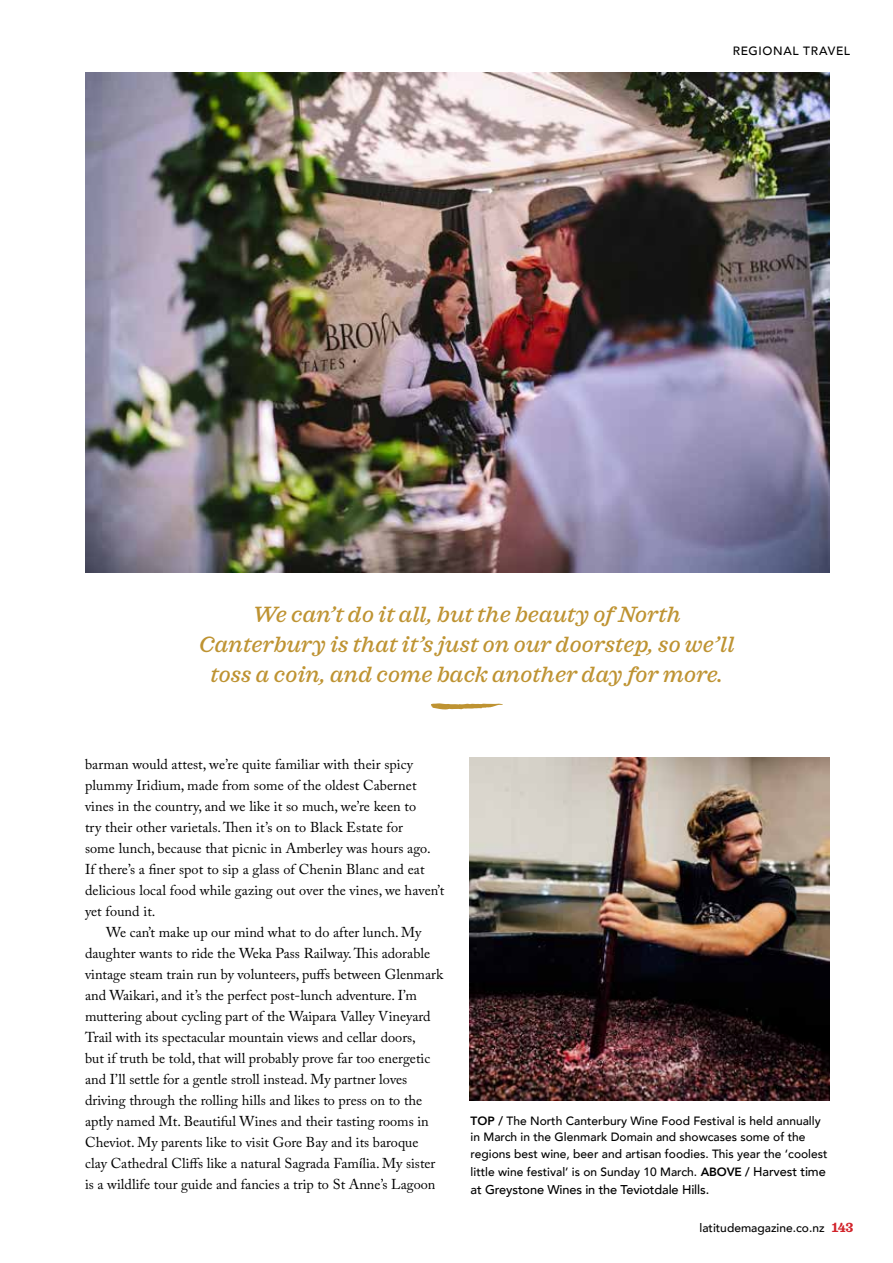
<style>
.page{position:relative;width:893px;height:1263px;background:#fff}
.page>*{position:absolute;margin:0;border:0;box-sizing:border-box;transform-origin:0 0}
.t1{font:italic 500 22.5px/30px "Sagona";letter-spacing:.005em;color:#be9332;text-align:center}
.t2{font:14.25px "Adobe Caslon Pro";color:#000}
.t3{font:500 12.75px "Avenir";letter-spacing:-.01em;color:#000}
.t4{font:500 12px/16.5px "Avenir";color:#000}
.t5{font:500 12px "Avenir";letter-spacing:.055em;color:#000}
.s1{font-family:"Myriad Pro"}
.s2{font-weight:800}
.s3{font-size:12.75px}
.s4{font-family:"Sagona";font-weight:700;font-size:13.5px;color:#d2232a}
</style>
<div class="page">
<img style="left:85px;top:72px;width:744px;height:500px">
<img style="left:470px;top:758px;width:359px;height:343px">
<svg style="left:431px;top:703px;width:72px;height:6px"></svg>
<p class="t5" style="left:733px;top:40px;width:119px">REGIONAL TRAVEL</p>
<h1 class="t1" style="left:199px;top:600px;width:537px">We can’t do it all, but the beauty of North<br>Canterbury is that it’s just on our doorstep, so we’ll toss a coin, and come back another day for more.</h1>
<p class="t2" style="left:85px;top:755px;width:330px">barman would attest, we’re quite familiar with their spicy</p>
<p class="t2" style="left:85px;top:776px;width:333px">plummy Iridium, made from some of the oldest Cabernet</p>
<p class="t2" style="left:85px;top:797px;width:333px">vines in the country, and we like it so much, we’re keen to</p>
<p class="t2" style="left:85px;top:818px;width:320px">try their other varietals. Then it’s on to Black Estate for</p>
<p class="t2" style="left:85px;top:839px;width:347px">some lunch, because that picnic in Amberley was hours ago.</p>
<p class="t2" style="left:85px;top:860px;width:341px">If there’s a finer spot to sip a glass of Chenin Blanc and eat</p>
<p class="t2" style="left:85px;top:881px;width:361px">delicious local food while gazing out over the vines, we haven’t</p>
<p class="t2" style="left:85px;top:902px;width:72px">yet found it.</p>
<p class="t2" style="left:106px;top:923px;width:317px">We can’t make up our mind what to do after lunch. My</p>
<p class="t2" style="left:85px;top:944px;width:347px">daughter wants to ride the Weka Pass Railway. This adorable</p>
<p class="t2" style="left:85px;top:965px;width:359px">vintage steam train run by volunteers, puffs between Glenmark</p>
<p class="t2" style="left:85px;top:986px;width:333px">and Waikari, and it’s the perfect post-lunch adventure. I’m</p>
<p class="t2" style="left:85px;top:1007px;width:347px">muttering about cycling part of the Waipara Valley Vineyard</p>
<p class="t2" style="left:85px;top:1028px;width:332px">Trail with its spectacular mountain views and cellar doors,</p>
<p class="t2" style="left:85px;top:1049px;width:347px">but if truth be told, that will probably prove far too energetic</p>
<p class="t2" style="left:85px;top:1070px;width:324px">and I’ll settle for a gentle stroll instead. My partner loves</p>
<p class="t2" style="left:85px;top:1091px;width:339px">driving through the rolling hills and likes to press on to the</p>
<p class="t2" style="left:85px;top:1112px;width:345px">aptly named Mt. Beautiful Wines and their tasting rooms in</p>
<p class="t2" style="left:85px;top:1133px;width:335px">Cheviot. My parents like to visit Gore Bay and its baroque</p>
<p class="t2" style="left:85px;top:1154px;width:352px">clay Cathedral Cliffs like a natural Sagrada Fam<span class="s1">í</span>lia. My sister</p>
<p class="t2" style="left:85px;top:1175px;width:352px">is a wildlife tour guide and fancies a trip to St Anne’s Lagoon</p>
<p class="t4" style="left:471px;top:1111px;width:358px"><span class="s2">TOP /</span> The North Canterbury Wine Food Festival is held annually in March in the Glenmark Domain and showcases some of the regions best wine, beer and artisan foodies. This year the ‘coolest</p>
<p class="t4" style="left:471px;top:1162px;width:357px">little wine festival’ is on Sunday 10 March. <span class="s2">ABOVE /</span> <span class="s3">Harvest time</span></p>
<p class="t3" style="left:471px;top:1178px;width:240px">at Greystone Wines in the Teviotdale Hills.</p>
<p class="t4" style="left:699px;top:1219px;width:155px">latitudemagazine.co.nz <span class="s4">143</span></p>
</div>
